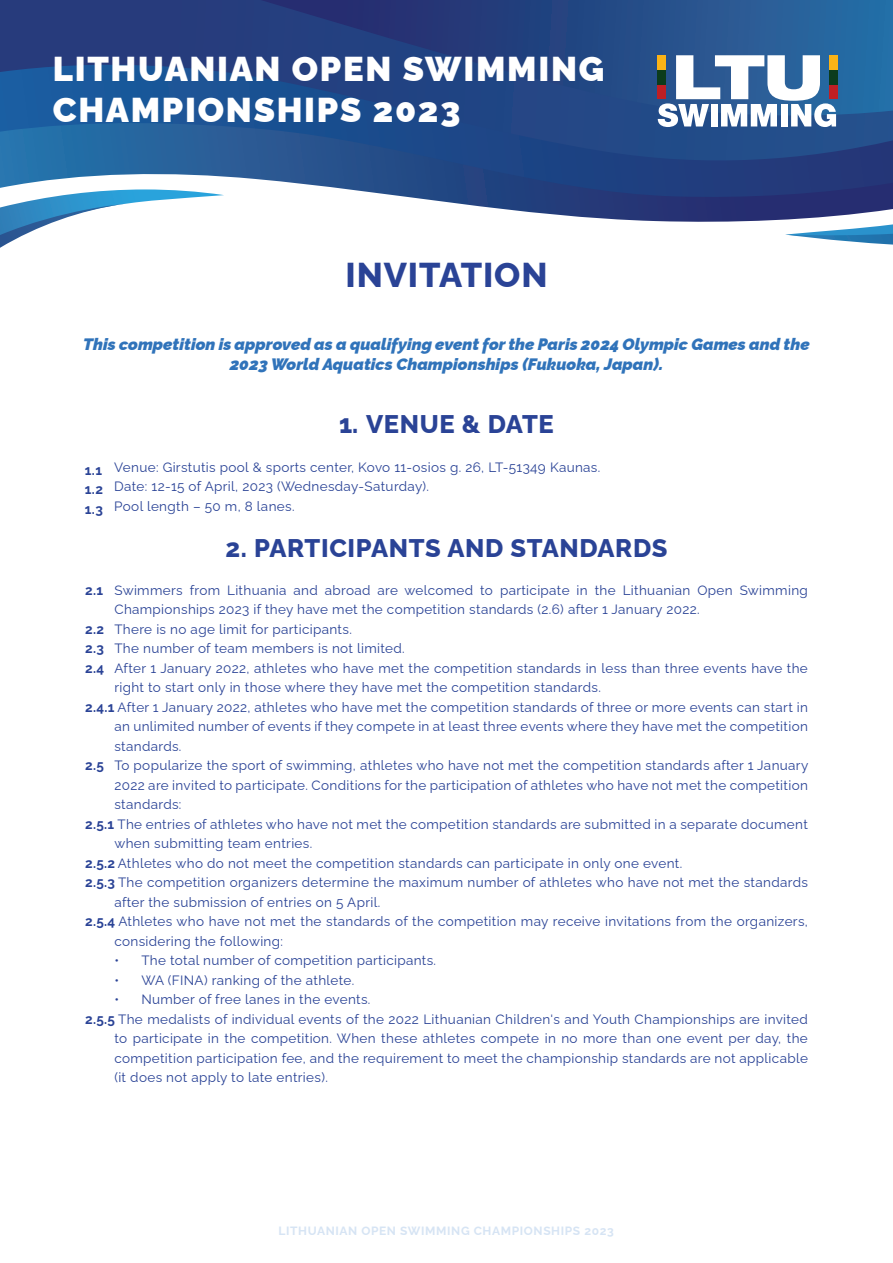
<style>
.page{position:relative;width:893px;height:1263px;background:#fff}
.page>*{position:absolute;margin:0;border:0;box-sizing:border-box;transform-origin:0 0}
.t1{font:900 34.5px/41.4px "Raleway";letter-spacing:.05em;color:#fff}
.t2{font:800 34.5px "Raleway";letter-spacing:.025em;color:#2a4396}
.t3{font:800 25.5px "Raleway";letter-spacing:.025em;color:#2a4396}
.t4{font:italic 900 16.5px/19.8px "Raleway";color:#3073ba;text-align:center}
.t5{font:13.5px/19.5px "Raleway";letter-spacing:.025em;color:#2a4396}
.t6{font:700 13.5px/19.5px "Raleway";color:#2a4396;text-align:justify}
.t7{font:700 12px "Raleway";letter-spacing:.05em;color:#d6e4f4}
.s1{font-weight:700}
</style>
<div class="page">
<svg style="left:424px;top:199px;width:469px;height:23px"></svg>
<svg style="left:0;top:168px;width:893px;height:31px"></svg>
<svg style="left:0;top:0;width:893px;height:168px;background:#224c8a"></svg>
<svg style="left:0;top:189px;width:224px;height:59px"></svg>
<svg style="left:785px;top:224px;width:108px;height:21px"></svg>
<div style="left:657px;top:75px;width:8px;height:24px;background:#bf1f24"></div>
<div style="left:830px;top:75px;width:8px;height:24px;background:#bf1f24"></div>
<svg style="left:658px;top:55px;width:178px;height:72px"></svg>
<div style="left:657px;top:55px;width:8px;height:17px;background:#fbb316"></div>
<div style="left:830px;top:55px;width:8px;height:17px;background:#fbb316"></div>
<div style="left:657px;top:70px;width:8px;height:14px;background:#0c3c1c"></div>
<div style="left:830px;top:70px;width:8px;height:14px;background:#0c3c1c"></div>
<h1 class="t1" style="left:53px;top:44px;width:553px">LITHUANIAN OPEN SWIMMING<br>CHAMPIONSHIPS 2023</h1>
<h1 class="t2" style="left:345px;top:248px;width:204px">INVITATION</h1>
<p class="t4" style="left:83px;top:332px;width:728px">This competition is approved as a qualifying event for the Paris 2024 Olympic Games and the<br>2023 World Aquatics Championships (Fukuoka, Japan).</p>
<p class="t6" style="left:85px;top:459px;width:19px">1.1<br>1.2<br>1.3</p>
<h2 class="t3" style="left:339px;top:404px;width:216px">1. VENUE &amp; DATE</h2>
<p class="t5" style="left:114px;top:456px;width:488px">Venue: Girstutis pool &amp; sports center, Kovo 11-osios g. 26, LT-51349 Kaunas.<br>Date: 12-15 of April, 2023 (Wednesday-Saturday).<br>Pool length – 50 m, 8 lanes.</p>
<h2 class="t3" style="left:225px;top:527px;width:444px">2. PARTICIPANTS AND STANDARDS</h2>
<p class="t5" style="left:114px;top:579px;width:695px">Swimmers from Lithuania and abroad are welcomed to participate in the Lithuanian Open Swimming</p>
<p class="t5" style="left:114px;top:598px;width:587px">Championships 2023 if they have met the competition standards (2.6) after 1 January 2022.</p>
<p class="t5" style="left:114px;top:618px;width:239px">There is no age limit for participants.</p>
<p class="t5" style="left:114px;top:637px;width:292px">The number of team members is not limited.</p>
<p class="t5" style="left:114px;top:657px;width:695px">After 1 January 2022, athletes who have met the competition standards in less than three events have the</p>
<p class="t5" style="left:114px;top:676px;width:488px">right to start only in those where they have met the competition standards.</p>
<p class="t5" style="left:85px;top:696px;width:724px"><span class="s1">2.4.1</span> After 1 January 2022, athletes who have met the competition standards of three or more events can start in</p>
<p class="t5" style="left:114px;top:715px;width:695px">an unlimited number of events if they compete in at least three events where they have met the competition</p>
<p class="t5" style="left:114px;top:735px;width:69px">standards.</p>
<p class="t5" style="left:114px;top:754px;width:695px">To popularize the sport of swimming, athletes who have not met the competition standards after 1 January</p>
<p class="t5" style="left:114px;top:774px;width:695px">2022 are invited to participate. Conditions for the participation of athletes who have not met the competition</p>
<p class="t5" style="left:114px;top:793px;width:69px">standards:</p>
<p class="t5" style="left:85px;top:813px;width:724px"><span class="s1">2.5.1</span> The entries of athletes who have not met the competition standards are submitted in a separate document</p>
<p class="t5" style="left:114px;top:832px;width:199px">when submitting team entries.</p>
<p class="t5" style="left:85px;top:852px;width:599px"><span class="s1">2.5.2</span> Athletes who do not meet the competition standards can participate in only one event.</p>
<p class="t5" style="left:85px;top:871px;width:724px"><span class="s1">2.5.3</span> The competition organizers determine the maximum number of athletes who have not met the standards</p>
<p class="t5" style="left:114px;top:891px;width:267px">after the submission of entries on 5 April.</p>
<p class="t5" style="left:85px;top:910px;width:724px"><span class="s1">2.5.4</span> Athletes who have not met the standards of the competition may receive invitations from the organizers,</p>
<p class="t5" style="left:114px;top:929px;width:170px">considering the following:</p>
<p class="t5" style="left:114px;top:949px;width:323px">• The total number of competition participants.</p>
<p class="t5" style="left:114px;top:968px;width:241px">• WA (FINA) ranking of the athlete.</p>
<p class="t5" style="left:114px;top:988px;width:258px">• Number of free lanes in the events.</p>
<p class="t5" style="left:85px;top:1007px;width:724px"><span class="s1">2.5.5</span> The medalists of individual events of the 2022 Lithuanian Children's and Youth Championships are invited</p>
<p class="t5" style="left:114px;top:1027px;width:695px">to participate in the competition. When these athletes compete in no more than one event per day, the</p>
<p class="t5" style="left:114px;top:1046px;width:695px">competition participation fee, and the requirement to meet the championship standards are not applicable</p>
<p class="t5" style="left:114px;top:1066px;width:215px">(it does not apply to late entries).</p>
<p class="t6" style="left:85px;top:578px;width:19px">2.1</p>
<p class="t6" style="left:85px;top:617px;width:21px">2.2<br>2.3<br>2.4</p>
<p class="t6" style="left:85px;top:754px;width:20px">2.5</p>
<p class="t7" style="left:279px;top:1221px;width:337px">LITHUANIAN OPEN SWIMMING CHAMPIONSHIPS 2023</p>
</div>
